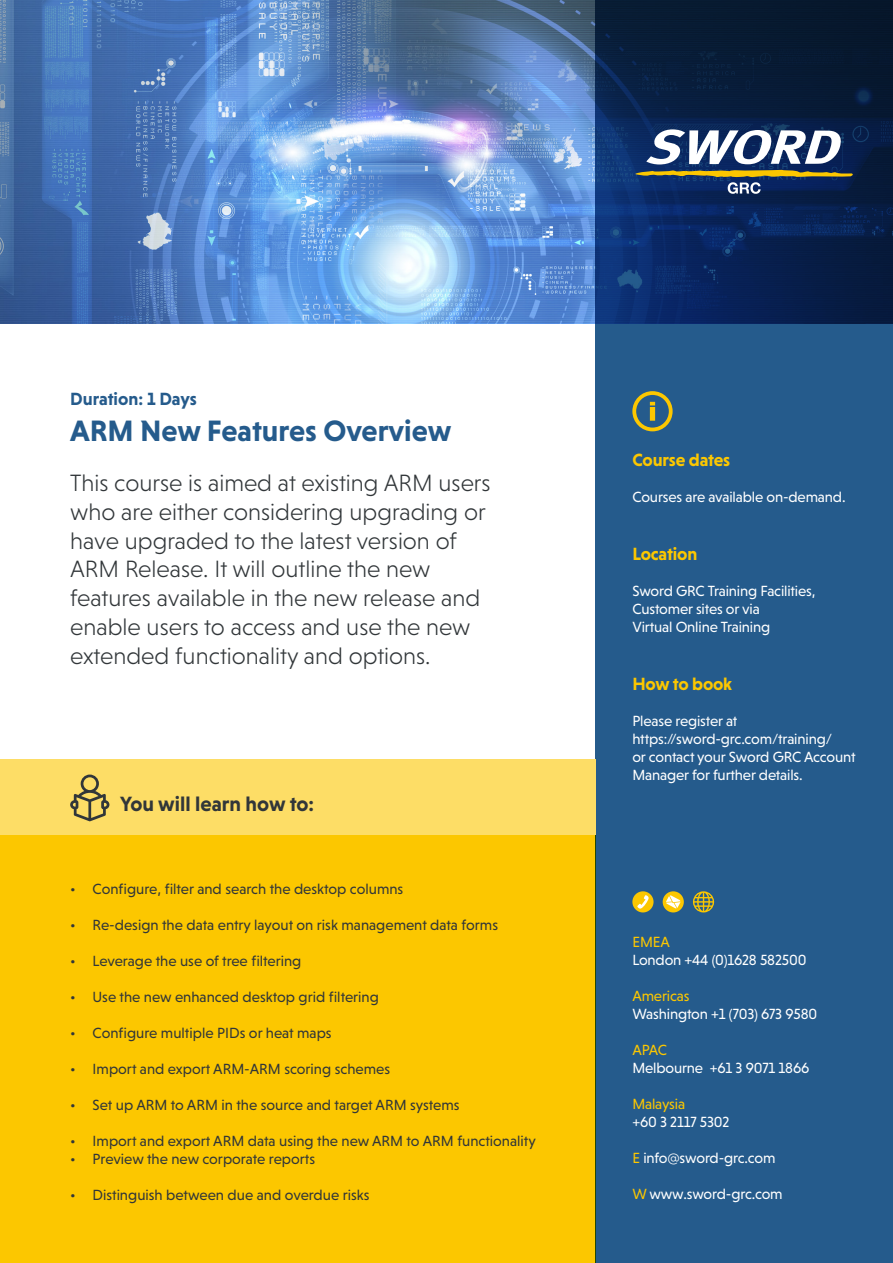
<style>
.page{position:relative;width:893px;height:1263px;background:#fff}
.page>*{position:absolute;margin:0;border:0;box-sizing:border-box;transform-origin:0 0}
.t1{font:700 30px "Niveau Grotesk";color:#255b8c}
.t2{font:300 24px/28.8px "Niveau Grotesk";color:#313639}
.t3{font:700 21px "Niveau Grotesk";color:#313639}
.t4{font:700 18px "Niveau Grotesk";letter-spacing:-.01em;color:#fcc700}
.t5{font:700 18px "Niveau Grotesk";letter-spacing:-.005em;color:#255b8c}
.t6{font:15px "Niveau Grotesk";color:#313639}
.t7{font:15px/18px "Niveau Grotesk";letter-spacing:-.01em;color:#fff}
.t8{font:15px "Niveau Grotesk";letter-spacing:-.01em;color:#fcc700}
.s1{color:#fcc700}
</style>
<div class="page">
<img style="left:0;top:0;width:595px;height:323px">
<div style="left:0;top:835px;width:595px;height:428px;background:#fcc700"></div>
<svg style="left:595px;top:0;width:298px;height:1263px;background:#1e4d7c"></svg>
<svg style="left:635px;top:129px;width:218px;height:65px"></svg>
<svg style="left:650px;top:402px;width:5px;height:19px"></svg>
<div style="left:632px;top:391px;width:41px;height:40px;border:4px solid #fcc700;border-radius:50%"></div>
<div style="left:0;top:759px;width:595px;height:76px;background:#fddd66"></div>
<svg style="left:70px;top:774px;width:39px;height:47px"></svg>
<div style="left:663px;top:891px;width:21px;height:21px;background:#fcc700;border-radius:50%"></div>
<svg style="left:666px;top:895px;width:14px;height:13px"></svg>
<div style="left:632px;top:891px;width:21px;height:21px;background:#fcc700;border-radius:50%"></div>
<svg style="left:637px;top:895px;width:12px;height:14px"></svg>
<svg style="left:693px;top:891px;width:21px;height:21px"></svg>
<p class="t5" style="left:70px;top:388px;width:128px">Duration: 1 Days</p>
<p class="t1" style="left:70px;top:413px;width:383px">ARM New Features Overview</p>
<p class="t2" style="left:70px;top:468px;width:422px">This course is aimed at existing ARM users</p>
<p class="t2" style="left:70px;top:497px;width:417px">who are either considering upgrading or</p>
<p class="t2" style="left:70px;top:526px;width:412px">have upgraded to the latest version of ARM Release. It will outline the new features available in the new release and enable users to access and use the new extended functionality and options.</p>
<p class="t3" style="left:120px;top:792px;width:195px">You will learn how to:</p>
<p class="t6" style="left:70px;top:880px;width:335px">• Configure, filter and search the desktop columns</p>
<p class="t6" style="left:70px;top:916px;width:429px">• Re-design the data entry layout on risk management data forms</p>
<p class="t6" style="left:70px;top:952px;width:233px">• Leverage the use of tree filtering</p>
<p class="t6" style="left:70px;top:988px;width:310px">• Use the new enhanced desktop grid filtering</p>
<p class="t6" style="left:70px;top:1024px;width:263px">• Configure multiple PIDs or heat maps</p>
<p class="t6" style="left:70px;top:1060px;width:321px">• Import and export ARM-ARM scoring schemes</p>
<p class="t6" style="left:70px;top:1096px;width:391px">• Set up ARM to ARM in the source and target ARM systems</p>
<p class="t6" style="left:70px;top:1132px;width:467px">• Import and export ARM data using the new ARM to ARM functionality</p>
<p class="t6" style="left:70px;top:1150px;width:246px">• Preview the new corporate reports</p>
<p class="t6" style="left:70px;top:1186px;width:301px">• Distinguish between due and overdue risks</p>
<p class="t4" style="left:632px;top:450px;width:99px">Course dates</p>
<p class="t7" style="left:632px;top:488px;width:215px">Courses are available on-demand.</p>
<p class="t4" style="left:632px;top:543px;width:66px">Location</p>
<p class="t7" style="left:632px;top:582px;width:185px">Sword GRC Training Facilities,</p>
<p class="t7" style="left:632px;top:600px;width:129px">Customer sites or via</p>
<p class="t7" style="left:632px;top:618px;width:139px">Virtual Online Training</p>
<p class="t4" style="left:632px;top:673px;width:101px">How to book</p>
<p class="t7" style="left:632px;top:711px;width:107px">Please register at</p>
<p class="t7" style="left:632px;top:729px;width:201px">https://sword-grc.com/training/</p>
<p class="t7" style="left:632px;top:747px;width:225px">or contact your Sword GRC Account<br>Manager for further details.</p>
<p class="t8" style="left:632px;top:933px;width:39px">EMEA</p>
<p class="t7" style="left:632px;top:951px;width:176px">London +44 (0)1628 582500</p>
<p class="t8" style="left:632px;top:987px;width:59px">Americas</p>
<p class="t7" style="left:632px;top:1005px;width:186px">Washington +1 (703) 673 9580</p>
<p class="t8" style="left:632px;top:1041px;width:36px">APAC</p>
<p class="t7" style="left:632px;top:1059px;width:178px">Melbourne +61 3 9071 1866</p>
<p class="t8" style="left:632px;top:1095px;width:54px">Malaysia</p>
<p class="t7" style="left:632px;top:1113px;width:99px">+60 3 2117 5302</p>
<p class="t7" style="left:632px;top:1149px;width:145px"><span class="s1">E</span> info@sword-grc.com</p>
<p class="t7" style="left:632px;top:1185px;width:152px"><span class="s1">W</span> www.sword-grc.com</p>
</div>
